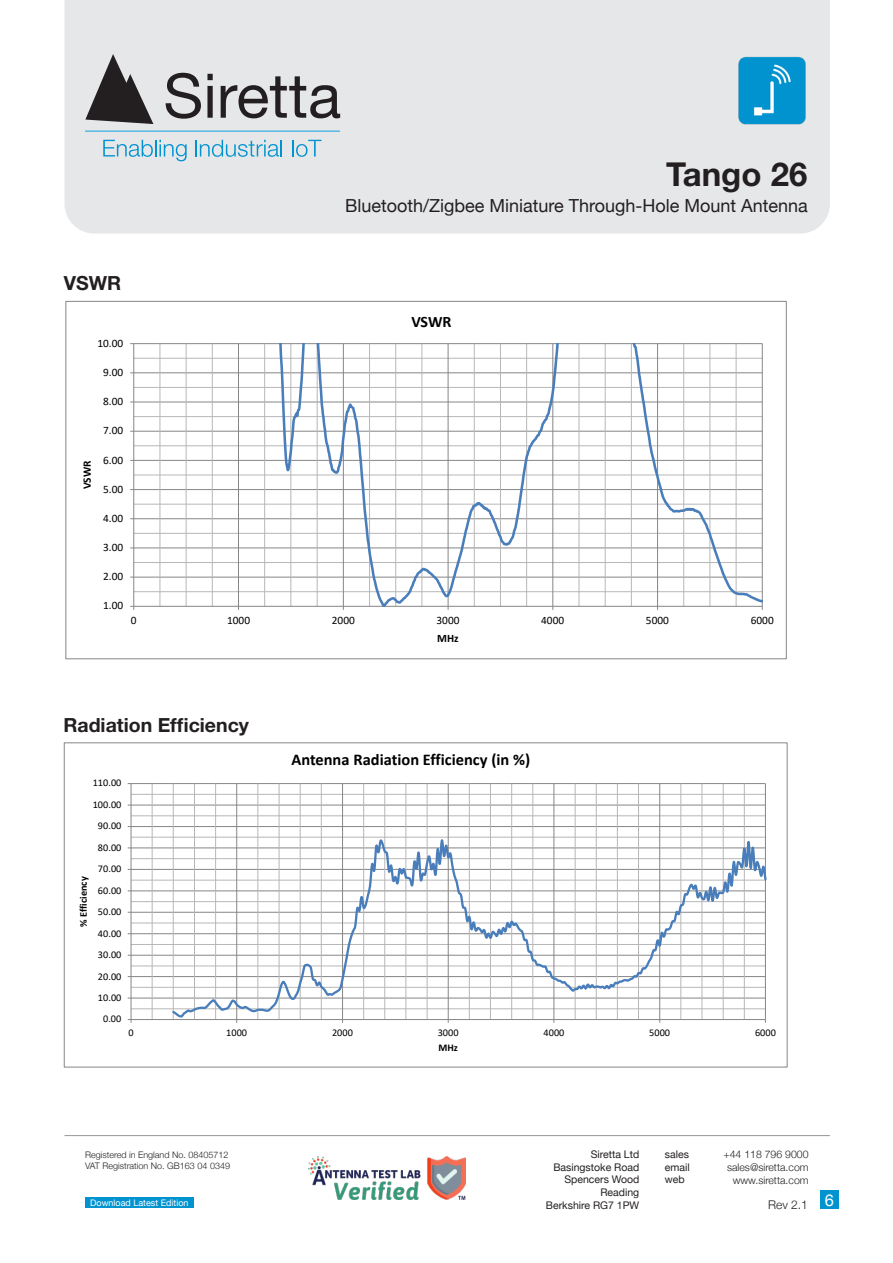
<style>
.page{position:relative;width:893px;height:1263px;background:#fff}
.page>*{position:absolute;margin:0;border:0;box-sizing:border-box;transform-origin:0 0}
.t1{font:700 33px "Helvetica Neue";color:#231f20}
.t2{font:700 19.5px "Helvetica Neue";color:#231f20}
.t3{font:18px "Helvetica Neue";color:#231f20}
.t4{font:16.5px "Helvetica Neue";color:#fff}
.t5{font:700 16.35px "Calibri";color:#000}
.t6{font:700 15.9px "Calibri";color:#000}
.t7{font:300 12px "Helvetica Neue";color:#231f20}
.t8{font:11.25px "Calibri";letter-spacing:.01em;color:#000}
.t9{font:700 11.25px "Calibri";color:#000}
.t10{font:10.5px/12.6px "Helvetica Neue";color:#231f20;text-align:right}
.t11{font:300 10.5px/12.6px "Helvetica Neue";color:#231f20;text-align:right}
.t12{font:10.2px "Calibri";color:#000}
.t13{font:700 10.2px "Calibri";letter-spacing:-.005em;color:#000}
.t14{font:300 9px/10.8px "Helvetica Neue";color:#231f20}
.t15{font:9px "Helvetica Neue";color:#fff}
</style>
<div class="page">
<div style="left:65px;top:0;width:765px;height:234px;background:#e6e7e9"></div>
<svg style="left:85px;top:54px;width:68px;height:70px;background:#848384"></svg>
<hr style="left:85px;top:131px;width:255px;height:1px;background:#24aae1">
<svg style="left:166px;top:73px;width:35px;height:46px;background:#989798"></svg>
<svg style="left:207px;top:74px;width:6px;height:44px"></svg>
<svg style="left:221px;top:76px;width:119px;height:42px;background:#a09fa1"></svg>
<svg style="left:103px;top:140px;width:84px;height:21px;background:#b2d4e3"></svg>
<svg style="left:195px;top:140px;width:87px;height:17px"></svg>
<svg style="left:292px;top:140px;width:29px;height:17px"></svg>
<img style="left:736px;top:55px;width:72px;height:71px">
<hr style="left:65px;top:1135px;width:765px;height:1px;background:#939598">
<img style="left:309px;top:1157px;width:156px;height:42px">
<div style="left:85px;top:1197px;width:109px;height:11px;background:#0093d0"></div>
<div style="left:820px;top:1190px;width:19px;height:19px;background:#0093d0"></div>
<hr style="left:134px;top:591px;width:628px;height:1px;background:#b7b7b7">
<hr style="left:134px;top:562px;width:628px;height:1px;background:#b7b7b7">
<hr style="left:134px;top:533px;width:628px;height:1px;background:#b7b7b7">
<hr style="left:134px;top:504px;width:628px;height:1px;background:#b7b7b7">
<hr style="left:134px;top:474px;width:628px;height:1px;background:#b7b7b7">
<hr style="left:134px;top:445px;width:628px;height:1px;background:#b7b7b7">
<hr style="left:134px;top:416px;width:628px;height:1px;background:#b7b7b7">
<hr style="left:134px;top:387px;width:628px;height:1px;background:#b7b7b7">
<hr style="left:134px;top:358px;width:628px;height:1px;background:#b7b7b7">
<hr style="left:134px;top:577px;width:628px;height:1px;background:#868686">
<hr style="left:134px;top:547px;width:628px;height:1px;background:#868686">
<hr style="left:134px;top:518px;width:628px;height:1px;background:#868686">
<hr style="left:134px;top:489px;width:628px;height:1px;background:#868686">
<hr style="left:134px;top:460px;width:628px;height:1px;background:#868686">
<hr style="left:134px;top:431px;width:628px;height:1px;background:#868686">
<hr style="left:134px;top:402px;width:628px;height:1px;background:#868686">
<hr style="left:134px;top:372px;width:628px;height:1px;background:#868686">
<hr style="left:134px;top:343px;width:628px;height:1px;background:#868686">
<hr style="left:160px;top:344px;width:1px;height:262px;background:#b7b7b7">
<hr style="left:133px;top:344px;width:1px;height:262px;background:#868686">
<hr style="left:134px;top:606px;width:628px;height:1px;background:#868686">
<svg style="left:173px;top:343px;width:590px;height:264px"></svg>
<hr style="left:131px;top:1008px;width:634px;height:1px;background:#b7b7b7">
<hr style="left:131px;top:987px;width:634px;height:1px;background:#b7b7b7">
<hr style="left:131px;top:965px;width:634px;height:1px;background:#b7b7b7">
<hr style="left:131px;top:944px;width:634px;height:1px;background:#b7b7b7">
<hr style="left:131px;top:922px;width:634px;height:1px;background:#b7b7b7">
<hr style="left:131px;top:901px;width:634px;height:1px;background:#b7b7b7">
<hr style="left:131px;top:880px;width:634px;height:1px;background:#b7b7b7">
<hr style="left:131px;top:858px;width:634px;height:1px;background:#b7b7b7">
<hr style="left:131px;top:837px;width:634px;height:1px;background:#b7b7b7">
<hr style="left:131px;top:815px;width:634px;height:1px;background:#b7b7b7">
<hr style="left:131px;top:794px;width:634px;height:1px;background:#b7b7b7">
<hr style="left:131px;top:998px;width:634px;height:1px;background:#868686">
<hr style="left:131px;top:976px;width:634px;height:1px;background:#868686">
<hr style="left:131px;top:955px;width:634px;height:1px;background:#868686">
<hr style="left:131px;top:933px;width:634px;height:1px;background:#868686">
<hr style="left:131px;top:912px;width:634px;height:1px;background:#868686">
<hr style="left:131px;top:890px;width:634px;height:1px;background:#868686">
<hr style="left:131px;top:869px;width:634px;height:1px;background:#868686">
<hr style="left:131px;top:847px;width:634px;height:1px;background:#868686">
<hr style="left:131px;top:826px;width:634px;height:1px;background:#868686">
<hr style="left:131px;top:805px;width:634px;height:1px;background:#868686">
<hr style="left:131px;top:783px;width:634px;height:1px;background:#868686">
<hr style="left:152px;top:783px;width:1px;height:236px;background:#b7b7b7">
<hr style="left:173px;top:783px;width:1px;height:236px;background:#b7b7b7">
<hr style="left:194px;top:783px;width:1px;height:236px;background:#b7b7b7">
<hr style="left:215px;top:783px;width:1px;height:236px;background:#b7b7b7">
<hr style="left:257px;top:783px;width:1px;height:236px;background:#b7b7b7">
<hr style="left:279px;top:783px;width:1px;height:236px;background:#b7b7b7">
<hr style="left:300px;top:783px;width:1px;height:236px;background:#b7b7b7">
<hr style="left:321px;top:783px;width:1px;height:236px;background:#b7b7b7">
<hr style="left:363px;top:783px;width:1px;height:236px;background:#b7b7b7">
<hr style="left:384px;top:783px;width:1px;height:236px;background:#b7b7b7">
<hr style="left:405px;top:783px;width:1px;height:236px;background:#b7b7b7">
<hr style="left:427px;top:783px;width:1px;height:236px;background:#b7b7b7">
<hr style="left:469px;top:783px;width:1px;height:236px;background:#b7b7b7">
<hr style="left:490px;top:783px;width:1px;height:236px;background:#b7b7b7">
<hr style="left:511px;top:783px;width:1px;height:236px;background:#b7b7b7">
<hr style="left:532px;top:783px;width:1px;height:236px;background:#b7b7b7">
<hr style="left:575px;top:783px;width:1px;height:236px;background:#b7b7b7">
<hr style="left:596px;top:783px;width:1px;height:236px;background:#b7b7b7">
<hr style="left:617px;top:783px;width:1px;height:236px;background:#b7b7b7">
<hr style="left:638px;top:783px;width:1px;height:236px;background:#b7b7b7">
<hr style="left:680px;top:783px;width:1px;height:236px;background:#b7b7b7">
<hr style="left:702px;top:783px;width:1px;height:236px;background:#b7b7b7">
<hr style="left:723px;top:783px;width:1px;height:236px;background:#b7b7b7">
<hr style="left:744px;top:783px;width:1px;height:236px;background:#b7b7b7">
<hr style="left:236px;top:783px;width:1px;height:236px;background:#868686">
<hr style="left:342px;top:783px;width:1px;height:236px;background:#868686">
<hr style="left:448px;top:783px;width:1px;height:236px;background:#868686">
<hr style="left:553px;top:783px;width:1px;height:236px;background:#868686">
<hr style="left:659px;top:783px;width:1px;height:236px;background:#868686">
<hr style="left:765px;top:783px;width:1px;height:236px;background:#868686">
<hr style="left:131px;top:783px;width:1px;height:236px;background:#868686">
<hr style="left:131px;top:1019px;width:634px;height:1px;background:#868686">
<svg style="left:170px;top:836px;width:596px;height:183px"></svg>
<h1 class="t1" style="left:666px;top:153px;width:143px">Tango 26</h1>
<h3 class="t3" style="left:345px;top:195px;width:464px">Bluetooth/Zigbee Miniature Through-Hole Mount Antenna</h3>
<p class="t2" style="left:64px;top:271px;width:59px">VSWR</p>
<p class="t8" style="left:97px;top:335px;width:27px">10.00</p>
<p class="t8" style="left:103px;top:364px;width:22px">9.00</p>
<p class="t8" style="left:103px;top:394px;width:22px">8.00</p>
<p class="t9" style="left:79px;top:489px;width:30px;rotate:-90deg">VSWR</p>
<p class="t8" style="left:103px;top:423px;width:22px">7.00</p>
<p class="t8" style="left:103px;top:452px;width:22px">6.00</p>
<p class="t8" style="left:103px;top:481px;width:22px">5.00</p>
<p class="t8" style="left:103px;top:510px;width:22px">4.00</p>
<p class="t8" style="left:103px;top:539px;width:22px">3.00</p>
<p class="t8" style="left:103px;top:569px;width:22px">2.00</p>
<p class="t6" style="left:411px;top:311px;width:42px">VSWR</p>
<p class="t8" style="left:103px;top:598px;width:22px">1.00</p>
<p class="t8" style="left:131px;top:613px;width:7px">0</p>
<p class="t8" style="left:227px;top:613px;width:25px">1000</p>
<p class="t8" style="left:332px;top:613px;width:25px">2000</p>
<p class="t8" style="left:436px;top:613px;width:25px">3000</p>
<p class="t8" style="left:541px;top:613px;width:25px">4000</p>
<p class="t8" style="left:646px;top:613px;width:25px">5000</p>
<p class="t8" style="left:751px;top:613px;width:25px">6000</p>
<p class="t9" style="left:437px;top:630px;width:23px">MHz</p>
<p class="t2" style="left:63px;top:713px;width:187px">Radiation Efficiency</p>
<p class="t12" style="left:93px;top:776px;width:30px">110.00</p>
<p class="t12" style="left:93px;top:797px;width:30px">100.00</p>
<p class="t12" style="left:98px;top:819px;width:25px">90.00</p>
<p class="t12" style="left:98px;top:840px;width:25px">80.00</p>
<p class="t13" style="left:76px;top:927px;width:52px;rotate:-90deg">% Efficiency</p>
<p class="t12" style="left:98px;top:862px;width:25px">70.00</p>
<p class="t12" style="left:98px;top:883px;width:25px">60.00</p>
<p class="t12" style="left:98px;top:905px;width:25px">50.00</p>
<p class="t12" style="left:98px;top:926px;width:25px">40.00</p>
<p class="t12" style="left:98px;top:947px;width:25px">30.00</p>
<p class="t12" style="left:98px;top:969px;width:25px">20.00</p>
<p class="t12" style="left:98px;top:990px;width:25px">10.00</p>
<p class="t12" style="left:103px;top:1012px;width:20px">0.00</p>
<p class="t5" style="left:292px;top:748px;width:240px">Antenna Radiation Efficiency (in %)</p>
<p class="t12" style="left:128px;top:1025px;width:7px">0</p>
<p class="t12" style="left:226px;top:1025px;width:22px">1000</p>
<p class="t12" style="left:332px;top:1025px;width:22px">2000</p>
<p class="t12" style="left:438px;top:1025px;width:22px">3000</p>
<p class="t12" style="left:543px;top:1025px;width:22px">4000</p>
<p class="t12" style="left:649px;top:1025px;width:22px">5000</p>
<p class="t12" style="left:755px;top:1025px;width:22px">6000</p>
<p class="t13" style="left:438px;top:1041px;width:21px">MHz</p>
<p class="t14" style="left:85px;top:1149px;width:146px">Registered in England No. 08405712<br>VAT Registration No. GB163 04 0349</p>
<p class="t10" style="left:546px;top:1148px;width:95px">Siretta Ltd<br>Basingstoke Road<br>Spencers Wood<br>Reading<br>Berkshire RG7 1PW</p>
<p class="t10" style="left:665px;top:1148px;width:26px;text-align:justify">sales email web</p>
<p class="t11" style="left:723px;top:1148px;width:87px">+44 118 796 9000 sales@siretta.com www.siretta.com</p>
<p class="t15" style="left:90px;top:1197px;width:100px">Download Latest Edition</p>
<h3 class="t4" style="left:825px;top:1190px;width:11px">6</h3>
<p class="t7" style="left:768px;top:1197px;width:41px">Rev 2.1</p>
</div>
